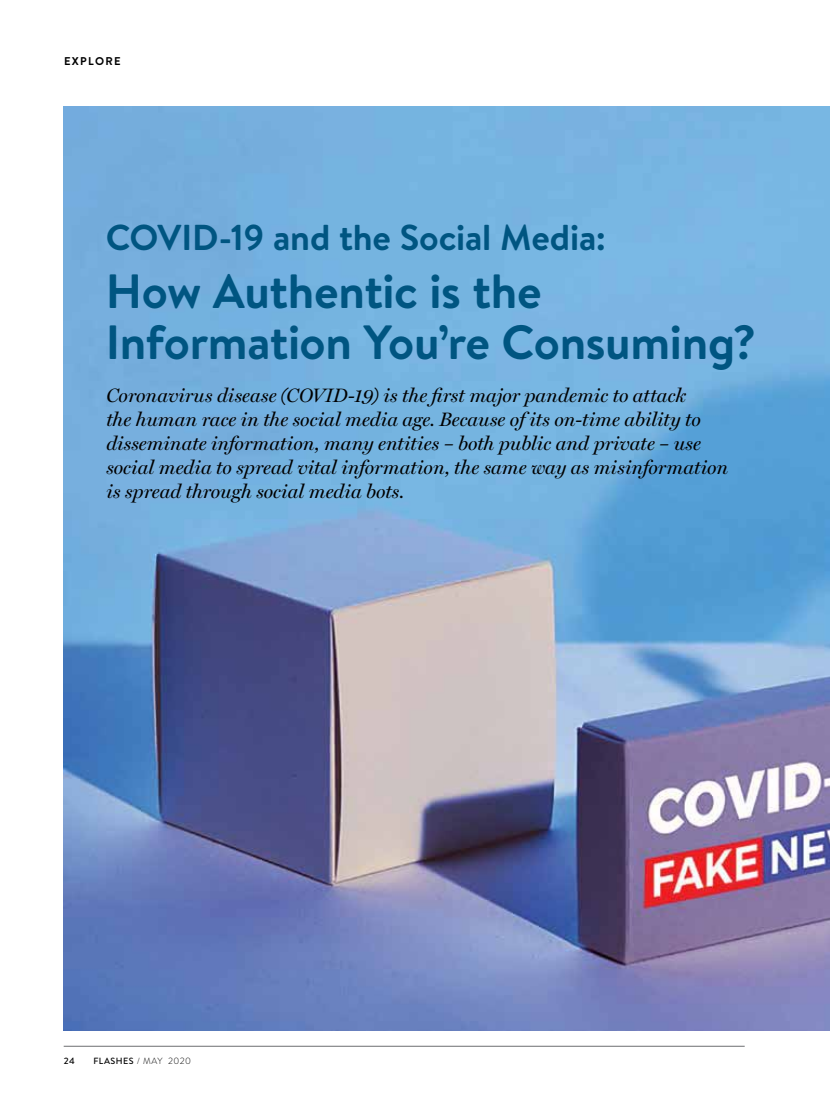
<style>
.page{position:relative;width:830px;height:1106px;background:#fff}
.page>*{position:absolute;margin:0;border:0;box-sizing:border-box;transform-origin:0 0}
.t1{font:700 48px/51px "Brandon Text";letter-spacing:-.01em;color:#005581}
.t2{font:700 36px "Brandon Text";letter-spacing:-.005em;color:#005581}
.t3{font:italic 19.5px/24px "Miller Display";color:#000}
.t4{font:700 11.25px "Brandon Text";letter-spacing:.12em;color:#000}
.t5{font:300 9px "Brandon Text";letter-spacing:.05em;color:#000}
.t6{font:500 9px "Brandon Text";color:#000}
.s1{font-weight:500}
</style>
<div class="page">
<hr style="left:64px;top:1046px;width:680px;height:1px;background:#6d6e71">
<img style="left:64px;top:106px;width:765px;height:924px">
<p class="t4" style="left:64px;top:53px;width:58px">EXPLORE</p>
<h2 class="t2" style="left:106px;top:212px;width:501px">COVID-19 and the Social Media:</h2>
<h1 class="t1" style="left:106px;top:264px;width:651px">How Authentic is the<br>Information You’re Consuming?</h1>
<p class="t3" style="left:106px;top:383px;width:623px">Coronavirus disease (COVID-19) is the first major pandemic to attack<br>the human race in the social media age. Because of its on-time ability to disseminate information, many entities – both public and private – use social media to spread vital information, the same way as misinformation is spread through social media bots.</p>
<p class="t6" style="left:64px;top:1054px;width:13px">24</p>
<p class="t5" style="left:93px;top:1054px;width:99px"><span class="s1">FLASHES</span> / MAY 2020</p>
</div>
